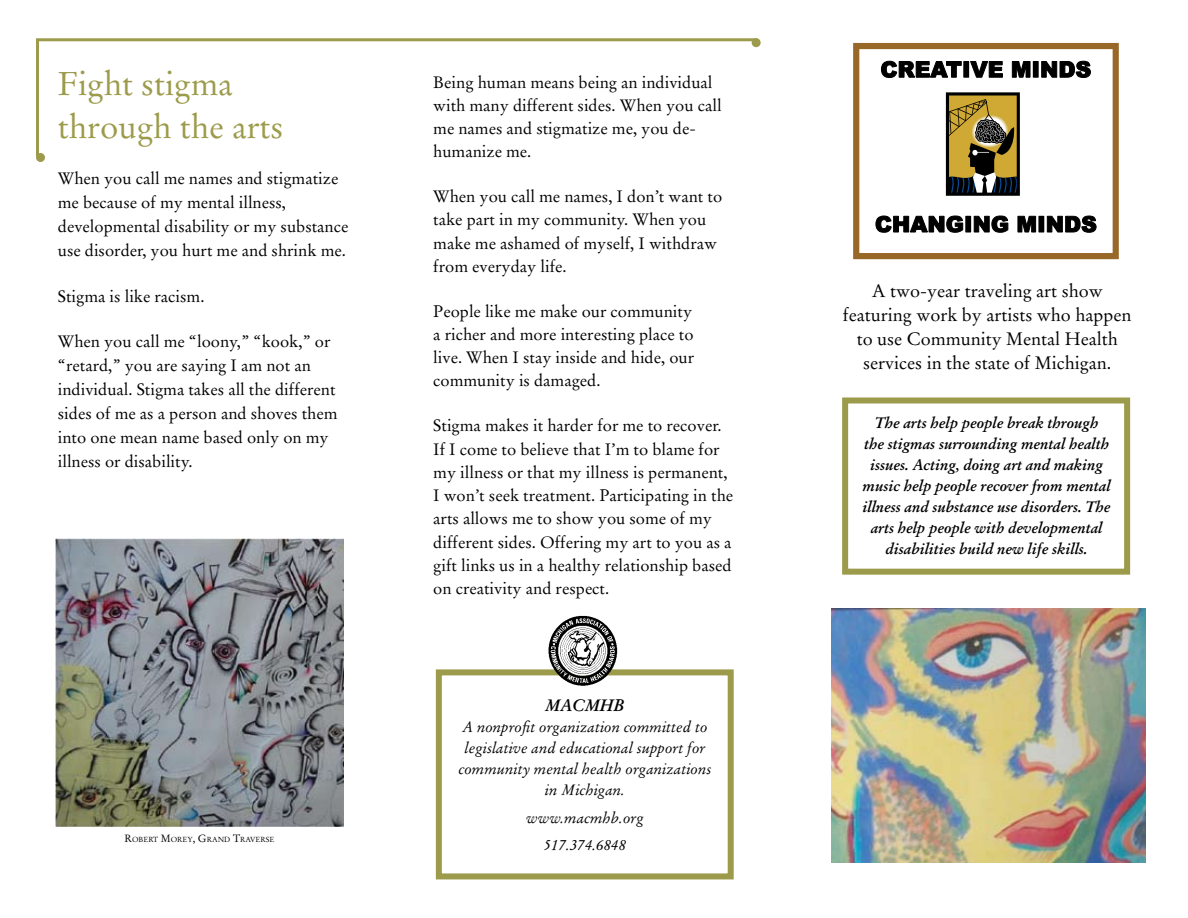
<style>
.page{position:relative;width:1188px;height:918px;background:#fff}
.page>*{position:absolute;margin:0;border:0;box-sizing:border-box;transform-origin:0 0}
.t1{font:33px/43.2px "Stempel Garamond";color:#9c9b4b}
.t2{font:18px/24px "Stempel Garamond";color:#000;text-align:center}
.t3{font:16.5px/23.2px "Stempel Garamond";color:#000}
.t4{font:italic 700 16.5px "Stempel Garamond";color:#000}
.t5{font:italic 700 15px/21px "Stempel Garamond";color:#000;text-align:center}
.t6{font:italic 15px/21px "Stempel Garamond";color:#000;text-align:center}
.t7{font:7.35px "Stempel Garamond";color:#000}
.s1{font-size:10.5px}
</style>
<div class="page">
<svg style="left:853px;top:43px;width:266px;height:216px"></svg>
<svg style="left:881px;top:61px;width:81px;height:17px"></svg>
<div style="left:964px;top:62px;width:5px;height:15px;background:#000"></div>
<svg style="left:970px;top:61px;width:33px;height:17px"></svg>
<svg style="left:1012px;top:61px;width:18px;height:17px"></svg>
<div style="left:1033px;top:62px;width:5px;height:15px;background:#000"></div>
<svg style="left:1041px;top:61px;width:50px;height:17px"></svg>
<svg style="left:875px;top:216px;width:88px;height:17px"></svg>
<div style="left:966px;top:216px;width:5px;height:16px;background:#000"></div>
<svg style="left:974px;top:216px;width:34px;height:17px"></svg>
<svg style="left:1018px;top:216px;width:18px;height:16px"></svg>
<div style="left:1039px;top:216px;width:5px;height:16px;background:#000"></div>
<svg style="left:1047px;top:216px;width:50px;height:17px"></svg>
<svg style="left:946px;top:92px;width:74px;height:104px;background:#796933"></svg>
<div style="left:842px;top:398px;width:288px;height:177px;border:6px solid #9c9b4b"></div>
<div style="left:436px;top:669px;width:298px;height:210px;border:6px solid #9c9b4b"></div>
<img style="left:546px;top:615px;width:74px;height:71px">
<hr style="left:36px;top:40px;width:3px;height:116px;background:#9c9b4b">
<hr style="left:36px;top:38px;width:721px;height:3px;background:#9c9b4b">
<div style="left:36px;top:153px;width:9px;height:9px;background:#9c9b4b;border-radius:50%"></div>
<div style="left:752px;top:38px;width:9px;height:9px;background:#9c9b4b;border-radius:50%"></div>
<img style="left:55px;top:539px;width:288px;height:287px">
<img style="left:832px;top:609px;width:314px;height:254px">
<h1 class="t1" style="left:58px;top:62px;width:227px">Fight stigma through the arts</h1>
<p class="t3" style="left:58px;top:166px;width:292px;line-height:24px">When you call me names and stigmatize me because of my mental illness, developmental disability or my substance use disorder, you hurt me and shrink me.</p>
<p class="t3" style="left:58px;top:284px;width:148px">Stigma is like racism.</p>
<p class="t3" style="left:58px;top:330px;width:281px;line-height:24px">When you call me “loony,” “kook,” or “retard,” you are saying I am not an individual. Stigma takes all the different sides of me as a person and shoves them into one mean name based only on my illness or disability.</p>
<p class="t7" style="left:124px;top:836px;width:151px"><span class="s1">R</span>obert <span class="s1">M</span>orey<span class="s1">, G</span>rand <span class="s1">T</span>raverse</p>
<p class="t3" style="left:433px;top:70px;width:290px">Being human means being an individual with many different sides. When you call me names and stigmatize me, you de&shy;humanize me.</p>
<p class="t3" style="left:433px;top:185px;width:290px">When you call me names, I don’t want to take part in my community. When you make me ashamed of myself, I withdraw from everyday life.</p>
<p class="t3" style="left:433px;top:300px;width:262px;text-align:justify">People like me make our community a richer and more interesting place to live. When I stay inside and hide, our community is damaged.</p>
<p class="t3" style="left:433px;top:414px;width:301px">Stigma makes it harder for me to recover.<br>If I come to believe that I’m to blame for my illness or that my illness is permanent, I won’t seek treatment. Participating in the arts allows me to show you some of my different sides. Offering my art to you as a gift links us in a healthy relationship based on creativity and respect.</p>
<p class="t4" style="left:546px;top:695px;width:80px">MACMHB</p>
<p class="t6" style="left:459px;top:716px;width:254px">A nonprofit organization committed to legislative and educational support for community mental health organizations in Michigan.</p>
<p class="t6" style="left:526px;top:804px;width:119px;line-height:27.8px">www.macmhb.org<br>517.374.6848</p>
<p class="t2" style="left:843px;top:279px;width:290px">A two-year traveling art show featuring work by artists who happen to use Community Mental Health services in the state of Michigan.</p>
<p class="t5" style="left:863px;top:412px;width:250px">The arts help people break through<br>the stigmas surrounding mental health issues. Acting, doing art and making music help people recover from mental illness and substance use disorders. The arts help people with developmental disabilities build new life skills.</p>
</div>
